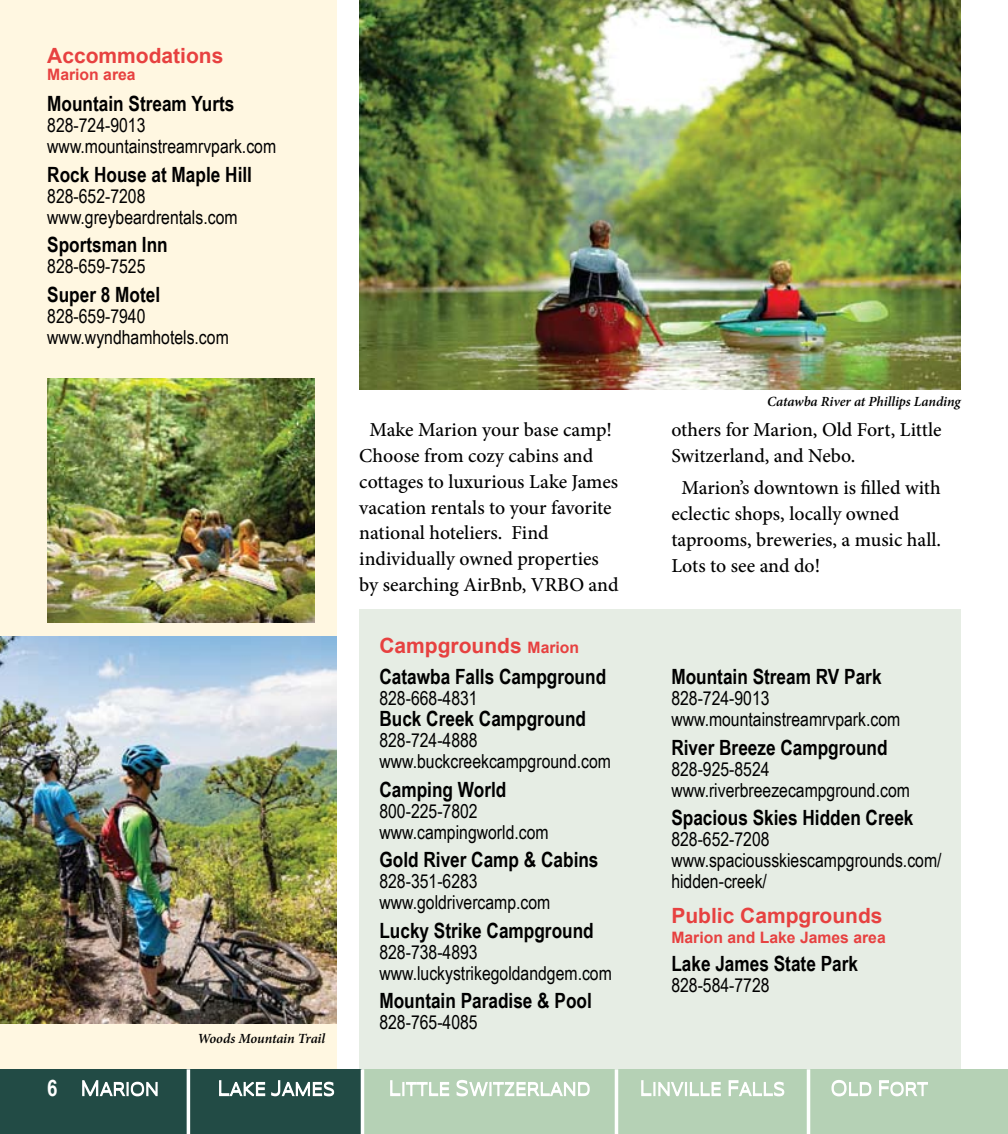
<style>
.page{position:relative;width:1008px;height:1134px;background:#fff}
.page>*{position:absolute;margin:0;border:0;box-sizing:border-box;transform-origin:0 0}
.t1{font:700 22.75px "Arial Narrow";color:#fff}
.t2{font:700 21px "Arial Narrow";color:#000}
.t3{font:700 21px "Arial";color:#e74140}
.t4{font:500 19.78px/25.9px "Minion Pro";color:#000}
.t5{font:19.25px/21px "Arial Narrow";color:#000}
.t6{font:700 15.75px "Arial";color:#e74140}
.t7{font:italic 600 14px "Minion Pro";letter-spacing:-.01em;color:#000}
.s1{font-size:15.75px}
</style>
<div class="page">
<div style="left:359px;top:609px;width:602px;height:466px;background:#e6ede4"></div>
<div style="left:0;top:0;width:337px;height:1134px;background:#fff7e1"></div>
<img style="left:47px;top:379px;width:268px;height:243px">
<img style="left:359px;top:0;width:602px;height:389px">
<img style="left:0;top:636px;width:337px;height:388px">
<div style="left:0;top:1069px;width:188px;height:65px;background:#224b45"></div>
<div style="left:188px;top:1069px;width:174px;height:65px;background:#224b45"></div>
<div style="left:362px;top:1069px;width:254px;height:65px;background:#b5d1b5"></div>
<div style="left:616px;top:1069px;width:193px;height:65px;background:#b5d1b5"></div>
<div style="left:809px;top:1069px;width:199px;height:65px;background:#b5d1b5"></div>
<svg style="left:82px;top:1080px;width:76px;height:17px"></svg>
<svg style="left:219px;top:1080px;width:116px;height:17px"></svg>
<svg style="left:641px;top:1080px;width:144px;height:17px"></svg>
<svg style="left:831px;top:1080px;width:97px;height:17px"></svg>
<svg style="left:390px;top:1080px;width:200px;height:17px"></svg>
<hr style="left:187px;top:1069px;width:3px;height:65px;background:#fff">
<hr style="left:807px;top:1069px;width:3px;height:65px;background:#fff">
<hr style="left:615px;top:1069px;width:3px;height:65px;background:#fff">
<hr style="left:361px;top:1069px;width:3px;height:65px;background:#fff">
<p class="t3" style="left:47px;top:41px;width:178px">Accommodations</p>
<p class="t6" style="left:47px;top:64px;width:90px">Marion area</p>
<p class="t2" style="left:47px;top:88px;width:189px">Mountain Stream Yurts</p>
<p class="t5" style="left:47px;top:114px;width:230px">828-724-9013 www.mountainstreamrvpark.com</p>
<p class="t2" style="left:47px;top:158px;width:206px">Rock House at Maple Hill</p>
<p class="t5" style="left:47px;top:185px;width:192px">828-652-7208 www.greybeardrentals.com</p>
<p class="t2" style="left:47px;top:229px;width:122px">Sportsman Inn</p>
<p class="t5" style="left:47px;top:255px;width:100px">828-659-7525</p>
<p class="t2" style="left:47px;top:279px;width:114px">Super 8 Motel</p>
<p class="t5" style="left:47px;top:305px;width:183px">828-659-7940 www.wyndhamhotels.com</p>
<p class="t1" style="left:47px;top:1071px;width:12px">6</p>
<p class="t7" style="left:198px;top:1029px;width:129px">Woods Mountain Trail</p>
<p class="t4" style="left:359px;top:417px;width:261px;text-indent:10px">Make Marion your base camp!<br>Choose from cozy cabins and cottages to luxurious Lake James vacation rentals to your favorite national hoteliers. Find individually owned properties by searching AirBnb, VRBO and</p>
<p class="t3" style="left:379px;top:632px;width:201px">Campgrounds <span class="s1">Marion</span></p>
<p class="t2" style="left:379px;top:661px;width:228px">Catawba Falls Campground</p>
<p class="t5" style="left:379px;top:687px;width:100px">828-668-4831</p>
<p class="t2" style="left:379px;top:703px;width:208px">Buck Creek Campground</p>
<p class="t5" style="left:379px;top:729px;width:233px">828-724-4888 www.buckcreekcampground.com</p>
<p class="t2" style="left:379px;top:773px;width:128px">Camping World</p>
<p class="t5" style="left:379px;top:800px;width:171px">800-225-7802 www.campingworld.com</p>
<p class="t2" style="left:379px;top:844px;width:221px">Gold River Camp &amp; Cabins</p>
<p class="t5" style="left:379px;top:870px;width:173px">828-351-6283 www.goldrivercamp.com</p>
<p class="t2" style="left:379px;top:914px;width:216px">Lucky Strike Campground</p>
<p class="t5" style="left:379px;top:941px;width:234px">828-738-4893 www.luckystrikegoldandgem.com</p>
<p class="t2" style="left:379px;top:985px;width:214px">Mountain Paradise &amp; Pool</p>
<p class="t5" style="left:379px;top:1011px;width:100px">828-765-4085</p>
<p class="t7" style="left:767px;top:392px;width:195px">Catawba River at Phillips Landing</p>
<p class="t4" style="left:671px;top:417px;width:272px">others for Marion, Old Fort, Little<br>Switzerland, and Nebo.</p>
<p class="t4" style="left:671px;top:475px;width:271px;text-indent:10px">Marion’s downtown is filled with eclectic shops, locally owned taprooms, breweries, a music hall.<br>Lots to see and do!</p>
<p class="t2" style="left:671px;top:661px;width:212px">Mountain Stream RV Park</p>
<p class="t5" style="left:671px;top:687px;width:230px">828-724-9013 www.mountainstreamrvpark.com</p>
<p class="t2" style="left:671px;top:731px;width:218px">River Breeze Campground</p>
<p class="t5" style="left:671px;top:758px;width:240px">828-925-8524 www.riverbreezecampground.com</p>
<p class="t2" style="left:671px;top:802px;width:244px">Spacious Skies Hidden Creek</p>
<p class="t5" style="left:671px;top:828px;width:272px">828-652-7208 www.spaciousskiescampgrounds.com/ hidden-creek/</p>
<p class="t3" style="left:671px;top:902px;width:213px">Public Campgrounds</p>
<p class="t6" style="left:671px;top:927px;width:216px">Marion and Lake James area</p>
<p class="t2" style="left:671px;top:947px;width:188px">Lake James State Park</p>
<p class="t5" style="left:671px;top:974px;width:100px">828-584-7728</p>
</div>
